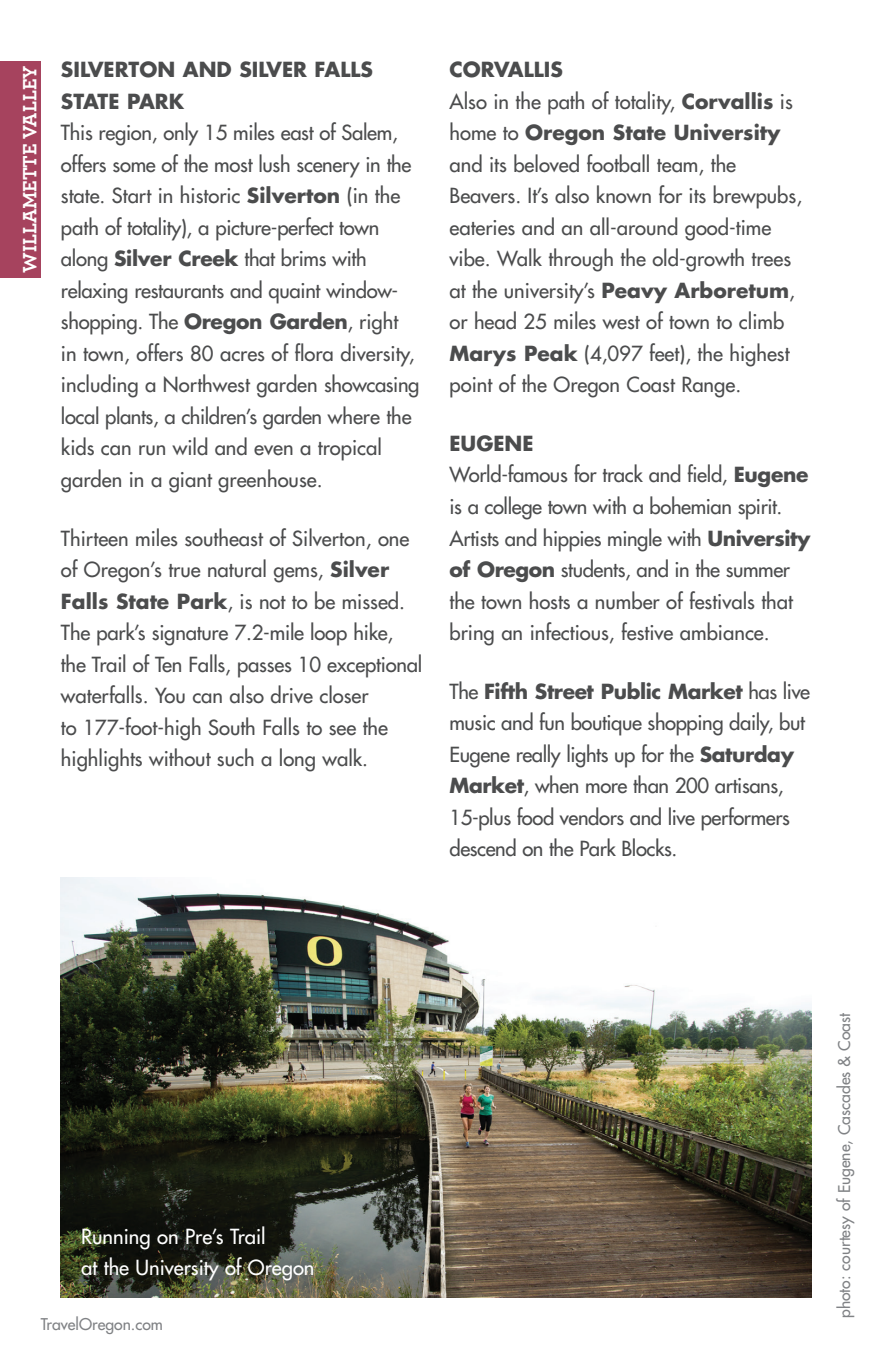
<style>
.page{position:relative;width:872px;height:1358px;background:#fff}
.page>*{position:absolute;margin:0;border:0;box-sizing:border-box;transform-origin:0 0}
.t1{font:20.25px/31.5px "Futura";color:#4b4c4d}
.t2{font:20.25px/31.5px "Futura";letter-spacing:-.02em;color:#4b4c4d}
.t3{font:20.25px/31.5px "Futura";color:#fff}
.t4{font:700 20.25px/31.5px "Futura";color:#4b4c4d}
.t5{font:700 20.25px "Archer";color:#fff}
.t6{font:15.75px "Futura";color:#808285}
.s1{font-weight:700}
</style>
<div class="page">
<div style="left:0;top:61px;width:41px;height:217px;background:#a6435e"></div>
<img style="left:61px;top:877px;width:749px;height:419px">
<p class="t5" style="left:14px;top:273px;width:209px;rotate:-90deg">WILLAMETTE VALLEY</p>
<p class="t4" style="left:61px;top:53px;width:313px">SILVERTON AND SILVER FALLS<br>STATE PARK</p>
<p class="t1" style="left:61px;top:117px;width:360px">This region, only 15 miles east of Salem, offers some of the most lush scenery in the state. Start in historic <span class="s1">Silverton</span> (in the path of totality), a picture-perfect town along <span class="s1">Silver Creek</span> that brims with relaxing restaurants and quaint window&shy;shopping. The <span class="s1">Oregon Garden</span>, right<br>in town, offers 80 acres of flora diversity, including a Northwest garden showcasing local plants, a children’s garden where the kids can run wild and even a tropical garden in a giant greenhouse.</p>
<p class="t1" style="left:61px;top:522px;width:363px">Thirteen miles southeast of Silverton, one of Oregon’s true natural gems, <span class="s1">Silver Falls State Park</span>, is not to be missed.<br>The park’s signature 7.2-mile loop hike, the Trail of Ten Falls, passes 10 exceptional waterfalls. You can also drive closer<br>to 177-foot-high South Falls to see the highlights without such a long walk.</p>
<p class="t1" style="left:449px;top:54px;width:354px"><span class="s1">CORVALLIS<br></span>Also in the path of totality, <span class="s1">Corvallis</span> is home to <span class="s1">Oregon State University </span>and its beloved football team, the Beavers. It’s also known for its brewpubs, eateries and an all-around good-time vibe. Walk through the old-growth trees at the university’s <span class="s1">Peavy Arboretum</span>, or head 25 miles west of town to climb <span class="s1">Marys Peak</span> (4,097 feet), the highest point of the Oregon Coast Range.</p>
<p class="t1" style="left:449px;top:428px;width:362px"><span class="s1">EUGENE<br></span>World-famous for track and field, <span class="s1">Eugene </span>is a college town with a bohemian spirit.<br>Artists and hippies mingle with <span class="s1">University of Oregon</span> students, and in the summer the town hosts a number of festivals that bring an infectious, festive ambiance.</p>
<p class="t2" style="left:449px;top:675px;width:362px">The <span class="s1">Fifth Street Public Market</span> has live music and fun boutique shopping daily, but Eugene really lights up for the <span class="s1">Saturday Market</span>, when more than 200 artisans, 15-plus food vendors and live performers descend on the Park Blocks.</p>
<p class="t3" style="left:81px;top:1220px;width:235px">Running on Pre’s Trail<br>at the University of Oregon</p>
<p class="t6" style="left:41px;top:1313px;width:124px">TravelOregon.com</p>
<p class="t6" style="left:834px;top:1317px;width:306px;rotate:-90deg">photo: courtesy of Eugene, Cascades &amp; Coast</p>
</div>
